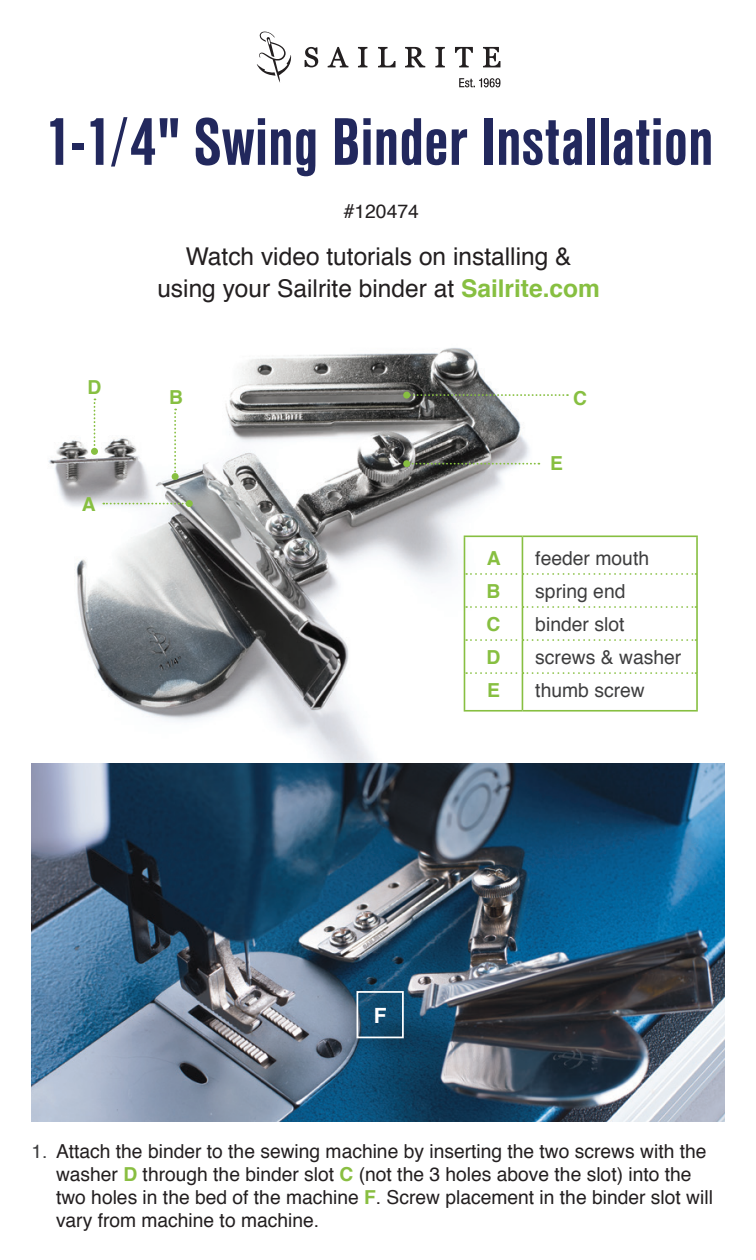
<style>
.page{position:relative;width:756px;height:1260px;background:#fff}
.page>*{position:absolute;margin:0;border:0;box-sizing:border-box;transform-origin:0 0}
.Subhead{font:700 70px "Nimbus San Con";color:#22285d}
.Subhead-2{font:24.5px/31.5px "Helvetica";color:#231f20;text-align:center}
.Contents{font:700 21px "Helvetica";color:#fff}
.Body_Copy{font:19.25px/23.1px "Helvetica";color:#231f20}
.Subhead-3{font:19.25px "Helvetica";color:#3e3e3f}
.Contents-2{font:700 19.25px "Helvetica";color:#87bf41}
.s1{font-size:59.5px}
.s2{font-weight:700;color:#87bf41}
.s3{color:#3e3e3f}
.s4{font-weight:700;color:#89be41}
</style>
<div class="page">
<img style="left:32px;top:348px;width:692px;height:416px">
<img style="left:32px;top:764px;width:692px;height:357px">
<svg style="left:337px;top:972px;width:86px;height:85px;background:#315a78"></svg>
<svg style="left:356px;top:990px;width:49px;height:49px;background:#316281"></svg>
<svg style="left:435px;top:47px;width:10px;height:20px"></svg>
<svg style="left:358px;top:47px;width:9px;height:20px"></svg>
<svg style="left:305px;top:47px;width:13px;height:20px"></svg>
<svg style="left:405px;top:47px;width:20px;height:20px"></svg>
<svg style="left:328px;top:47px;width:20px;height:20px"></svg>
<svg style="left:378px;top:47px;width:18px;height:20px"></svg>
<svg style="left:483px;top:47px;width:17px;height:20px"></svg>
<svg style="left:455px;top:47px;width:18px;height:20px"></svg>
<svg style="left:257px;top:32px;width:35px;height:51px"></svg>
<svg style="left:459px;top:78px;width:41px;height:9px"></svg>
<hr style="left:464px;top:535px;width:58px;height:2px;background:#87bf41">
<hr style="left:464px;top:537px;width:1px;height:37px;background:#87bf41">
<hr style="left:522px;top:535px;width:176px;height:2px;background:#87bf41">
<hr style="left:522px;top:537px;width:1px;height:36px;background:#87bf41">
<hr style="left:696px;top:537px;width:2px;height:37px;background:#87bf41">
<hr style="left:464px;top:574px;width:1px;height:33px;background:#87bf41">
<hr style="left:522px;top:575px;width:1px;height:31px;background:#87bf41">
<hr style="left:696px;top:574px;width:2px;height:33px;background:#87bf41">
<hr style="left:464px;top:607px;width:1px;height:33px;background:#87bf41">
<hr style="left:522px;top:608px;width:1px;height:31px;background:#87bf41">
<hr style="left:696px;top:607px;width:2px;height:33px;background:#87bf41">
<hr style="left:464px;top:640px;width:1px;height:33px;background:#87bf41">
<hr style="left:522px;top:641px;width:1px;height:31px;background:#87bf41">
<hr style="left:696px;top:640px;width:2px;height:33px;background:#87bf41">
<hr style="left:464px;top:673px;width:1px;height:37px;background:#87bf41">
<hr style="left:522px;top:674px;width:1px;height:36px;background:#87bf41">
<hr style="left:696px;top:673px;width:2px;height:37px;background:#87bf41">
<svg style="left:466px;top:573px;width:230px;height:2px"></svg>
<svg style="left:466px;top:606px;width:230px;height:2px"></svg>
<svg style="left:466px;top:639px;width:230px;height:2px"></svg>
<svg style="left:466px;top:672px;width:230px;height:2px"></svg>
<hr style="left:464px;top:710px;width:58px;height:2px;background:#87bf41">
<hr style="left:522px;top:710px;width:176px;height:2px;background:#87bf41">
<svg style="left:410px;top:463px;width:129px;height:2px"></svg>
<div style="left:403px;top:460px;width:7px;height:7px;background:#87bf41;border-radius:50%"></div>
<svg style="left:94px;top:399px;width:1px;height:49px"></svg>
<div style="left:91px;top:448px;width:7px;height:7px;background:#87bf41;border-radius:50%"></div>
<svg style="left:174px;top:409px;width:2px;height:64px"></svg>
<div style="left:172px;top:473px;width:7px;height:7px;background:#87bf41;border-radius:50%"></div>
<svg style="left:103px;top:503px;width:83px;height:1px"></svg>
<div style="left:186px;top:500px;width:7px;height:7px;background:#87bf41;border-radius:50%"></div>
<svg style="left:410px;top:394px;width:158px;height:2px"></svg>
<div style="left:403px;top:392px;width:7px;height:7px;background:#87bf41;border-radius:50%"></div>
<p class="Subhead" style="left:44px;top:103px;width:671px">1-1<span class="s1">/</span>4" Swing Binder Installation</p>
<p class="Body_Copy" style="left:344px;top:201px;width:76px">#120474</p>
<p class="Contents-2" style="left:88px;top:372px;width:15px">D</p>
<p class="Contents-2" style="left:82px;top:489px;width:15px">A</p>
<p class="Subhead-2" style="left:157px;top:242px;width:444px">Watch video tutorials on installing &amp; using your Sailrite binder at <span class="s2">Sailrite.com</span></p>
<p class="Contents-2" style="left:169px;top:381px;width:15px">B</p>
<p class="Contents-2" style="left:573px;top:383px;width:15px">C</p>
<p class="Contents-2" style="left:550px;top:448px;width:14px">E</p>
<p class="Contents-2" style="left:487px;top:542px;width:15px">A</p>
<p class="Subhead-3" style="left:535px;top:543px;width:115px">feeder mouth</p>
<p class="Contents-2" style="left:486px;top:575px;width:15px">B</p>
<p class="Subhead-3" style="left:535px;top:576px;width:92px">spring end</p>
<p class="Contents-2" style="left:486px;top:608px;width:15px">C</p>
<p class="Subhead-3" style="left:535px;top:609px;width:91px">binder slot</p>
<p class="Contents-2" style="left:486px;top:642px;width:15px">D</p>
<p class="Subhead-3" style="left:535px;top:642px;width:148px">screws &amp; washer</p>
<p class="Contents-2" style="left:487px;top:675px;width:14px">E</p>
<p class="Subhead-3" style="left:535px;top:675px;width:111px">thumb screw</p>
<p class="Contents" style="left:374px;top:998px;width:14px">F</p>
<p class="Body_Copy" style="left:56px;top:1140px;width:658px;text-indent:-24px"><span class="s3">1.</span> Attach the binder to the sewing machine by inserting the two screws with the washer <span class="s4">D</span> through the binder slot <span class="s4">C</span> (not the 3 holes above the slot) into the two holes in the bed of the machine <span class="s4">F</span>. Screw placement in the binder slot will vary from machine to machine.</p>
</div>
